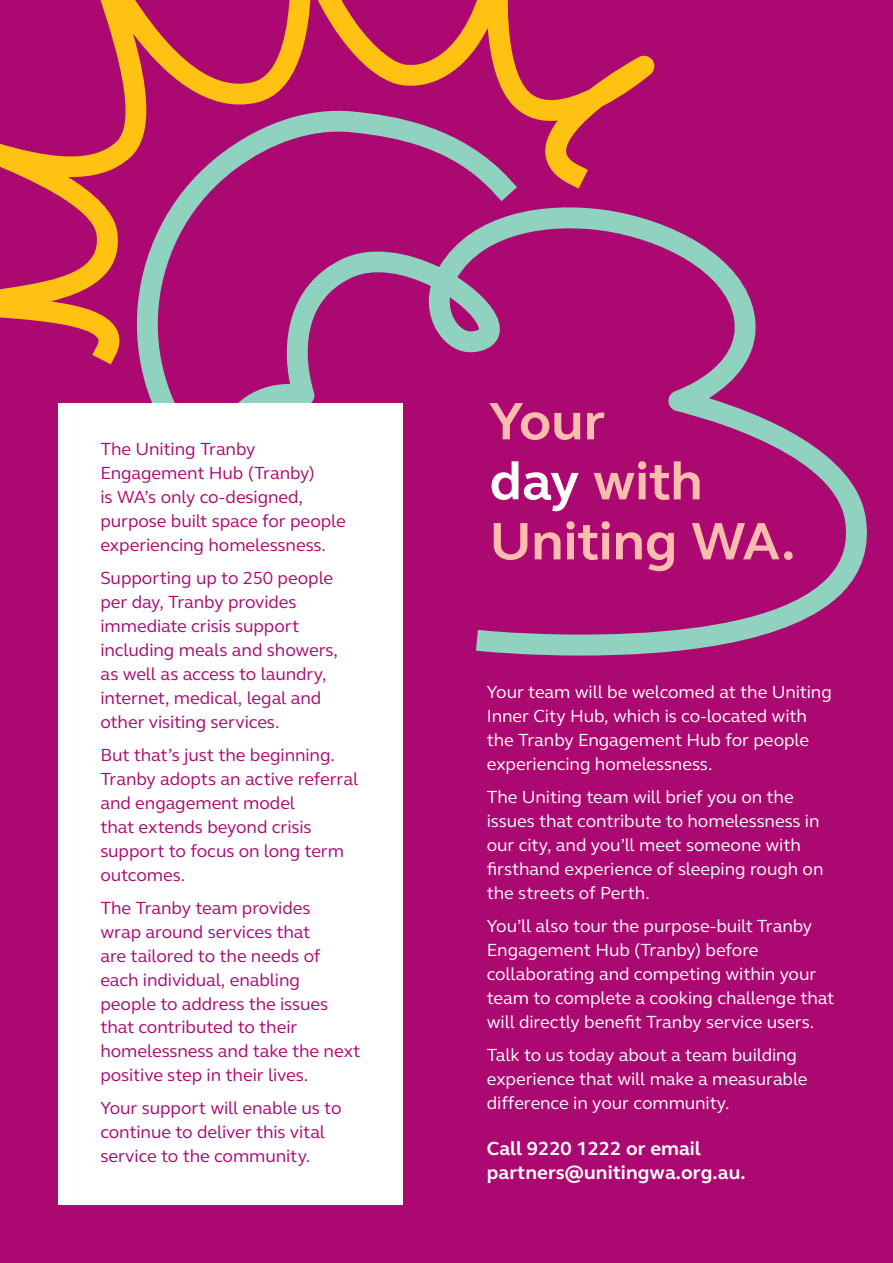
<style>
.page{position:relative;width:893px;height:1263px;background:#ac0871}
.page>*{position:absolute;margin:0;border:0;box-sizing:border-box;transform-origin:0 0}
.body_copy{font:700 54px/60px "FS Elliot Pro";letter-spacing:-.005em;color:#fabcad}
.body_copy-2{font:700 19.5px/24px "FS Elliot Pro";letter-spacing:.005em;color:#fff}
.body_copy-3{font:18px/24px "FS Elliot Pro";letter-spacing:-.005em;color:#ac0871}
.body_copy-4{font:18px/24px "FS Elliot Pro";letter-spacing:-.005em;color:#fff}
.s1{color:#fff}
</style>
<div class="page">
<svg style="left:140px;top:222px;width:727px;height:434px"></svg>
<svg style="left:0;top:0;width:656px;height:364px"></svg>
<div style="left:58px;top:403px;width:345px;height:801px;background:#fff"></div>
<p class="body_copy-3" style="left:100px;top:436px;width:247px">The Uniting Tranby<br>Engagement Hub (Tranby)<br>is WA’s only co-designed, purpose built space for people experiencing homelessness.</p>
<p class="body_copy-3" style="left:100px;top:565px;width:239px">Supporting up to 250 people per day, Tranby provides immediate crisis support including meals and showers, as well as access to laundry, internet, medical, legal and other visiting services.</p>
<p class="body_copy-3" style="left:100px;top:742px;width:259px">But that’s just the beginning.<br>Tranby adopts an active referral and engagement model<br>that extends beyond crisis support to focus on long term outcomes.</p>
<p class="body_copy-3" style="left:100px;top:895px;width:262px">The Tranby team provides<br>wrap around services that<br>are tailored to the needs of each individual, enabling<br>people to address the issues that contributed to their homelessness and take the next positive step in their lives.</p>
<p class="body_copy-3" style="left:100px;top:1096px;width:243px">Your support will enable us to continue to deliver this vital service to the community.</p>
<p class="body_copy" style="left:490px;top:390px;width:307px">Your<br><span class="s1">day</span> with<br>Uniting WA.</p>
<p class="body_copy-4" style="left:487px;top:679px;width:347px">Your team will be welcomed at the Uniting Inner City Hub, which is co-located with the Tranby Engagement Hub for people experiencing homelessness.</p>
<p class="body_copy-4" style="left:487px;top:784px;width:338px">The Uniting team will brief you on the issues that contribute to homelessness in our city, and you’ll meet someone with firsthand experience of sleeping rough on the streets of Perth.</p>
<p class="body_copy-4" style="left:487px;top:913px;width:349px">You’ll also tour the purpose-built Tranby Engagement Hub (Tranby) before collaborating and competing within your team to complete a cooking challenge that will directly benefit Tranby service users.</p>
<p class="body_copy-4" style="left:487px;top:1042px;width:322px">Talk to us today about a team building experience that will make a measurable difference in your community.</p>
<p class="body_copy-2" style="left:487px;top:1136px;width:260px">Call 9220 1222 or email partners@unitingwa.org.au.</p>
</div>
